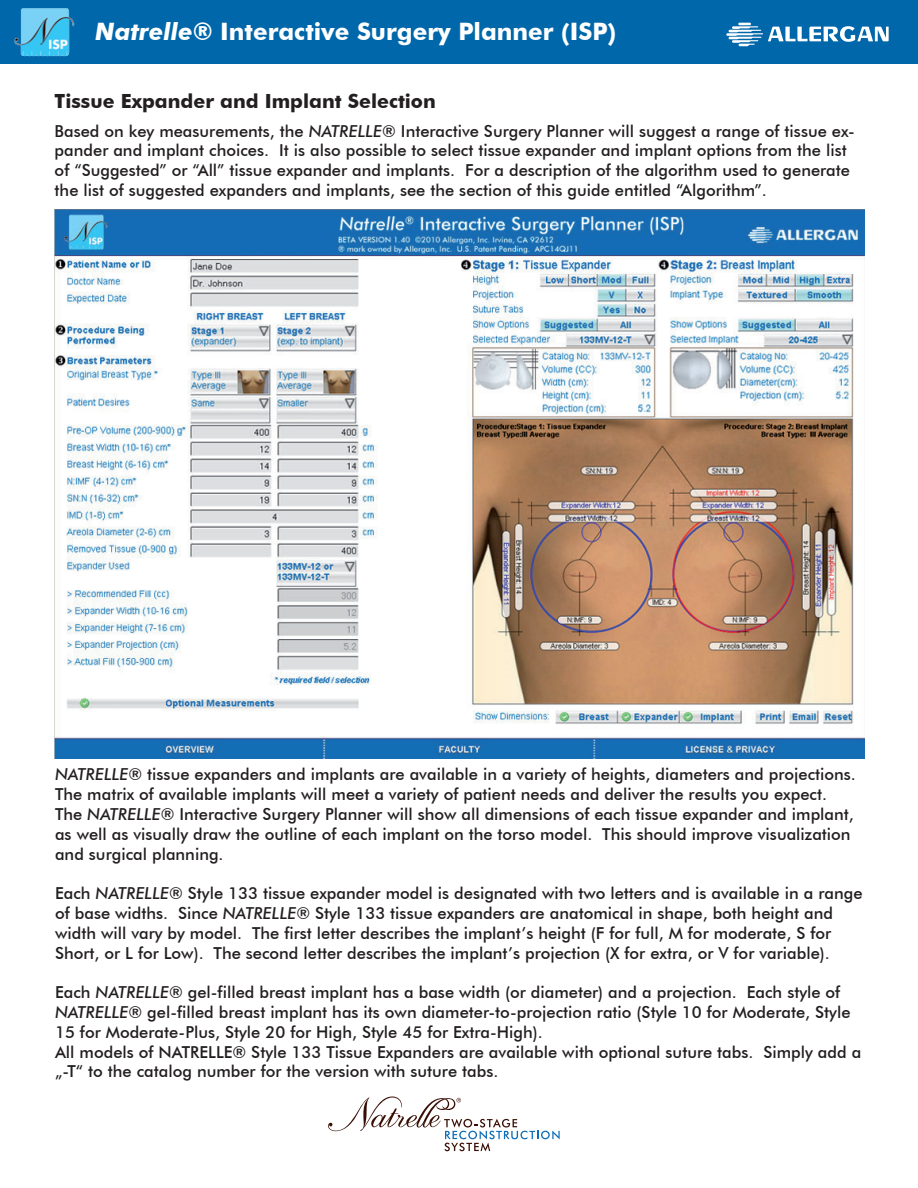
<style>
.page{position:relative;width:918px;height:1188px;background:#fff}
.page>*{position:absolute;margin:0;border:0;box-sizing:border-box;transform-origin:0 0}
.t1{font:700 24px "Futura BT";color:#fff}
.t2{font:700 19.5px "Futura BT";color:#231f20}
.t3{font:500 16.5px/19.8px "Futura BT";color:#231f20}
.s1{font-style:italic}
</style>
<div class="page">
<div style="left:0;top:0;width:918px;height:64px;background:#0067aa"></div>
<svg style="left:726px;top:23px;width:163px;height:23px"></svg>
<img style="left:14px;top:8px;width:61px;height:49px">
<svg style="left:328px;top:1097px;width:232px;height:54px"></svg>
<img style="left:55px;top:209px;width:809px;height:549px">
<h1 class="t1" style="left:95px;top:17px;width:523px"><span class="s1">Natrelle</span>® Interactive Surgery Planner (ISP)</h1>
<p class="t2" style="left:55px;top:90px;width:383px">Tissue Expander and Implant Selection</p>
<p class="t3" style="left:55px;top:121px;width:802px">Based on key measurements, the <span class="s1">NATRELLE</span>® Interactive Surgery Planner will suggest a range of tissue ex&shy;pander and implant choices. It is also possible to select tissue expander and implant options from the list of “Suggested” or “All” tissue expander and implants. For a description of the algorithm used to generate the list of suggested expanders and implants, see the section of this guide entitled “Algorithm”.</p>
<p class="t3" style="left:55px;top:765px;width:802px"><span class="s1">NATRELLE</span>® tissue expanders and implants are available in a variety of heights, diameters and projections.<br>The matrix of available implants will meet a variety of patient needs and deliver the results you expect.<br>The <span class="s1">NATRELLE</span>® Interactive Surgery Planner will show all dimensions of each tissue expander and implant, as well as visually draw the outline of each implant on the torso model. This should improve visualization and surgical planning.</p>
<p class="t3" style="left:55px;top:883px;width:809px">Each <span class="s1">NATRELLE</span>® Style 133 tissue expander model is designated with two letters and is available in a range of base widths. Since <span class="s1">NATRELLE</span>® Style 133 tissue expanders are anatomical in shape, both height and width will vary by model. The first letter describes the implant’s height (F for full, M for moderate, S for Short, or L for Low). The second letter describes the implant’s projection (X for extra, or V for variable).</p>
<p class="t3" style="left:55px;top:982px;width:808px">Each <span class="s1">NATRELLE</span>® gel-filled breast implant has a base width (or diameter) and a projection. Each style of <span class="s1">NATRELLE</span>® gel-filled breast implant has its own diameter-to-projection ratio (Style 10 for Moderate, Style 15 for Moderate-Plus, Style 20 for High, Style 45 for Extra-High).<br>All models of NATRELLE® Style 133 Tissue Expanders are available with optional suture tabs. Simply add a „-T“ to the catalog number for the version with suture tabs.</p>
</div>
